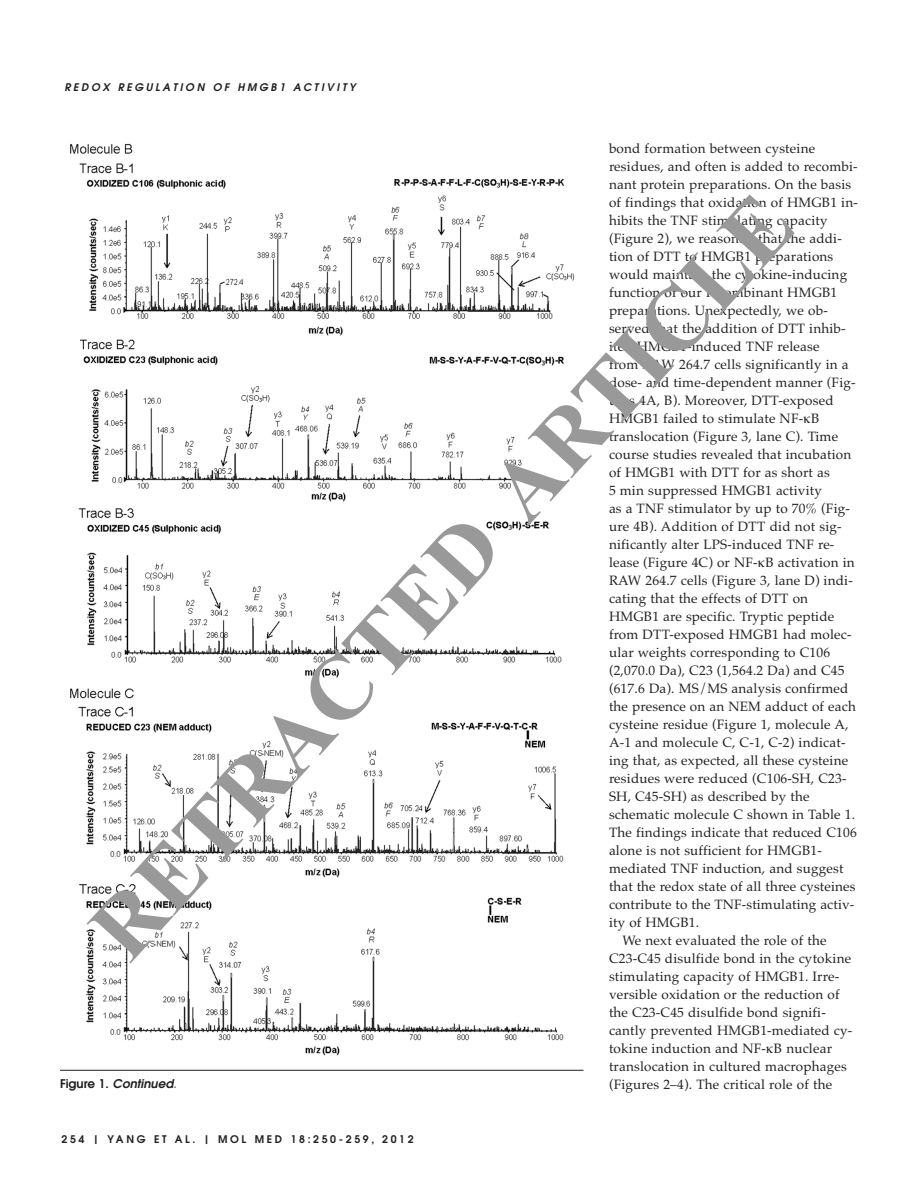
<style>
.page{position:relative;width:918px;height:1188px;background:#fff}
.page>*{position:absolute;margin:0;border:0;box-sizing:border-box;transform-origin:0 0}
.t1{font:89.7px "Adv TT2 cba 4 af 3.B";color:#999}
.t2{font:13.5px "Palatino";letter-spacing:.015em;color:#231f20}
.t3{font:italic 600 12px "Avant Garde";color:#231f20}
.t4{font:600 10.5px "Avant Garde";letter-spacing:.25em;color:#231f20}
.t5{font:italic 600 10.5px "Avant Garde";letter-spacing:.25em;color:#231f20}
.s1{font-style:normal}
.s2{font-weight:400;font-style:normal}
</style>
<div class="page">
<img style="left:70px;top:143px;width:505px;height:913px">
<hr style="left:60px;top:1070px;width:524px;height:1px;background:#231f20">
<p class="t5" style="left:64px;top:84px;width:293px">REDOX REGULATION OF HMGB1 ACTIVITY</p>
<p class="t2" style="left:609px;top:143px;width:208px">bond formation between cysteine</p>
<p class="t2" style="left:609px;top:161px;width:250px">residues, and often is added to recombi-</p>
<p class="t2" style="left:609px;top:179px;width:244px">nant protein preparations. On the basis</p>
<p class="t2" style="left:609px;top:197px;width:250px">of findings that oxidation of HMGB1 in-</p>
<p class="t2" style="left:609px;top:215px;width:220px">hibits the TNF stimulating capacity</p>
<p class="t2" style="left:609px;top:233px;width:234px">(Figure 2), we reasoned that the addi-</p>
<p class="t2" style="left:609px;top:251px;width:226px">tion of DTT to HMGB1 preparations</p>
<p class="t2" style="left:609px;top:269px;width:240px">would maintain the cytokine-inducing</p>
<p class="t2" style="left:609px;top:287px;width:230px">function of our recombinant HMGB1</p>
<p class="t2" style="left:609px;top:305px;width:220px">preparations. Unexpectedly, we ob-</p>
<p class="t2" style="left:609px;top:323px;width:238px">served that the addition of DTT inhib-</p>
<p class="t2" style="left:609px;top:341px;width:212px">ited HMGB1-induced TNF release</p>
<p class="t2" style="left:609px;top:359px;width:241px">from RAW 264.7 cells significantly in a</p>
<p class="t2" style="left:609px;top:377px;width:248px">dose- and time- dependent manner (Fig-</p>
<p class="t2" style="left:609px;top:395px;width:226px">ures 4A, B). Moreover, DTT-exposed</p>
<p class="t2" style="left:609px;top:413px;width:212px">HMGB1 failed to stimulate NF- B</p>
<p class="t2" style="left:609px;top:431px;width:231px">translocation (Figure 3, lane C). Time</p>
<p class="t2" style="left:609px;top:449px;width:244px">course studies revealed that incubation</p>
<p class="t2" style="left:609px;top:467px;width:222px">of HMGB1 with DTT for as short as</p>
<p class="t2" style="left:609px;top:485px;width:214px">5 min suppressed HMGB1 activity</p>
<p class="t2" style="left:609px;top:503px;width:243px">as a TNF stimulator by up to 70% (Fig-</p>
<p class="t2" style="left:609px;top:521px;width:234px">ure 4B). Addition of DTT did not sig-</p>
<p class="t2" style="left:609px;top:539px;width:227px">nificantly alter LPS-induced TNF re-</p>
<p class="t2" style="left:609px;top:557px;width:247px">lease (Figure 4C) or NF- B activation in</p>
<p class="t2" style="left:609px;top:575px;width:245px">RAW 264.7 cells (Figure 3, lane D) indi-</p>
<p class="t2" style="left:609px;top:593px;width:201px">cating that the effects of DTT on</p>
<p class="t2" style="left:609px;top:611px;width:227px">HMGB1 are specific. Tryptic peptide</p>
<p class="t2" style="left:609px;top:629px;width:244px">from DTT-exposed HMGB1 had molec-</p>
<p class="t2" style="left:609px;top:647px;width:223px">ular weights corresponding to C106</p>
<p class="t2" style="left:609px;top:665px;width:237px">(2,070.0 Da), C23 (1,564.2 Da) and C45</p>
<p class="t2" style="left:609px;top:683px;width:241px">(617.6 Da). MS/MS analysis confirmed</p>
<p class="t2" style="left:609px;top:701px;width:248px">the presence on an NEM adduct of each</p>
<p class="t2" style="left:609px;top:719px;width:241px">cysteine residue (Figure 1, molecule A,</p>
<p class="t2" style="left:609px;top:737px;width:238px">A-1 and molecule C, C-1, C-2) indicat-</p>
<p class="t2" style="left:609px;top:755px;width:241px">ing that, as expected, all these cysteine</p>
<p class="t2" style="left:609px;top:773px;width:239px">residues were reduced (C106-SH, C23-</p>
<p class="t2" style="left:609px;top:791px;width:202px">SH, C45-SH) as described by the</p>
<p class="t2" style="left:609px;top:809px;width:248px">schematic molecule C shown in Table 1.</p>
<p class="t2" style="left:609px;top:827px;width:249px">The findings indicate that reduced C106</p>
<p class="t2" style="left:609px;top:845px;width:215px">alone is not sufficient for HMGB1-</p>
<p class="t2" style="left:609px;top:863px;width:236px">mediated TNF induction, and suggest</p>
<p class="t2" style="left:609px;top:881px;width:248px">that the redox state of all three cysteines</p>
<p class="t2" style="left:609px;top:899px;width:247px">contribute to the TNF-stimulating activ-</p>
<p class="t2" style="left:609px;top:917px;width:92px">ity of HMGB1.</p>
<p class="t2" style="left:622px;top:935px;width:206px">We next evaluated the role of the</p>
<p class="t2" style="left:609px;top:953px;width:244px">C23-C45 disulfide bond in the cytokine</p>
<p class="t2" style="left:609px;top:971px;width:232px">stimulating capacity of HMGB1. Irre-</p>
<p class="t2" style="left:609px;top:989px;width:232px">versible oxidation or the reduction of</p>
<p class="t2" style="left:609px;top:1007px;width:218px">the C23-C45 disulfide bond signifi-</p>
<p class="t2" style="left:609px;top:1025px;width:245px">cantly prevented HMGB1-mediated cy-</p>
<p class="t2" style="left:609px;top:1043px;width:225px">tokine induction and NF- B nuclear</p>
<p class="t2" style="left:609px;top:1061px;width:239px">translocation in cultured macrophages</p>
<h1 class="t1" style="left:87px;top:927px;width:997px;rotate:-48deg">RETRACTED ARTICLE</h1>
<p class="t3" style="left:60px;top:1080px;width:118px"><span class="s1">Figure 1.</span> Continued<span class="s2">.</span></p>
<p class="t2" style="left:609px;top:1079px;width:225px">(Figures 2–4). The critical role of the</p>
<p class="t4" style="left:62px;top:1135px;width:354px">254 | YANG ET AL. | MOL MED 18:250-259, 2012</p>
</div>
